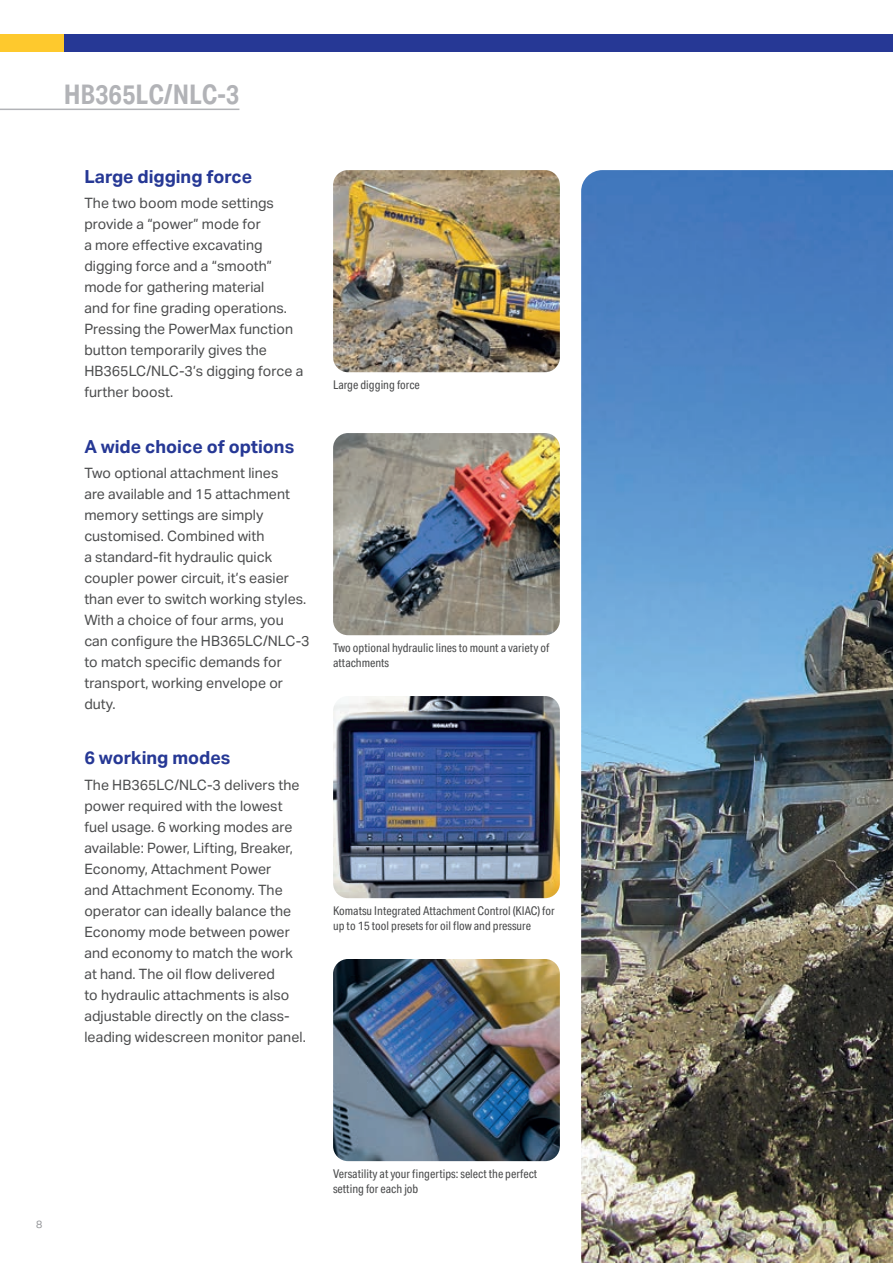
<style>
.page{position:relative;width:893px;height:1263px;background:#fff}
.page>*{position:absolute;margin:0;border:0;box-sizing:border-box;transform-origin:0 0}
.t1{font:700 27px "Aktiv Grotesk Cd";color:#b2b3b7}
.t2{font:700 18px "Aktiv Grotesk";color:#263895}
.t3{font:14.25px/21px "Aktiv Grotesk";color:#4b4c4d}
.t4{font:12px/15px "Aktiv Grotesk Cd";color:#4b4c4d}
.t5{font:10.5px "Aktiv Grotesk";color:#939598}
</style>
<div class="page">
<img style="left:581px;top:170px;width:312px;height:1093px">
<img style="left:333px;top:959px;width:227px;height:202px">
<img style="left:333px;top:433px;width:227px;height:202px">
<img style="left:333px;top:170px;width:227px;height:202px">
<img style="left:333px;top:696px;width:227px;height:202px">
<hr style="left:0;top:109px;width:239px;height:1px;background:#b2b3b7">
<div style="left:0;top:34px;width:143px;height:17px;background:#fec92d"></div>
<div style="left:64px;top:34px;width:829px;height:17px;background:#263895"></div>
<h1 class="t1" style="left:64px;top:79px;width:177px">HB365LC/NLC-3</h1>
<p class="t2" style="left:84px;top:166px;width:169px">Large digging force</p>
<p class="t3" style="left:84px;top:193px;width:221px">The two boom mode settings provide a “power” mode for<br>a more effective excavating digging force and a “smooth” mode for gathering material<br>and for fine grading operations.<br>Pressing the PowerMax function button temporarily gives the<br>HB365LC/NLC-3’s digging force a further boost.</p>
<p class="t2" style="left:84px;top:436px;width:212px">A wide choice of options</p>
<p class="t3" style="left:84px;top:462px;width:227px">Two optional attachment lines<br>are available and 15 attachment memory settings are simply customised. Combined with<br>a standard-fit hydraulic quick coupler power circuit, it’s easier than ever to switch working styles.<br>With a choice of four arms, you can configure the HB365LC/NLC-3 to match specific demands for transport, working envelope or duty.</p>
<p class="t2" style="left:84px;top:747px;width:148px">6 working modes</p>
<p class="t3" style="left:84px;top:774px;width:223px">The HB365LC/NLC-3 delivers the power required with the lowest fuel usage. 6 working modes are available: Power, Lifting, Breaker,<br>Economy, Attachment Power<br>and Attachment Economy. The operator can ideally balance the<br>Economy mode between power and economy to match the work at hand. The oil flow delivered<br>to hydraulic attachments is also adjustable directly on the class&shy;leading widescreen monitor panel.</p>
<p class="t4" style="left:333px;top:378px;width:88px">Large digging force</p>
<p class="t4" style="left:333px;top:641px;width:218px">Two optional hydraulic lines to mount a variety of attachments</p>
<p class="t4" style="left:333px;top:904px;width:223px">Komatsu Integrated Attachment Control (KIAC) for up to 15 tool presets for oil flow and pressure</p>
<p class="t5" style="left:36px;top:1218px;width:8px">8</p>
<p class="t4" style="left:333px;top:1166px;width:206px">Versatility at your fingertips: select the perfect setting for each job</p>
</div>
